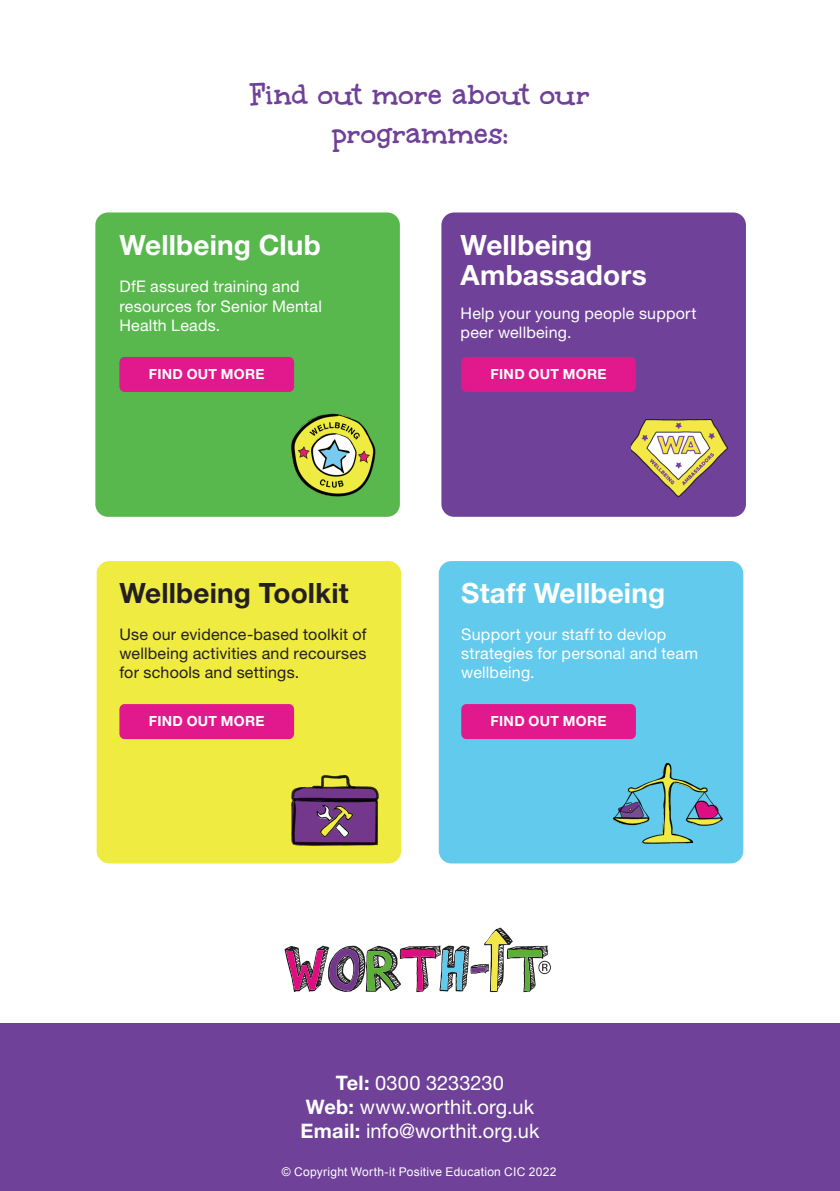
<style>
.page{position:relative;width:840px;height:1191px;background:#fff}
.page>*{position:absolute;margin:0;border:0;box-sizing:border-box;transform-origin:0 0}
.Page_Title{font:700 32px/38.4px "Unkempt";letter-spacing:.005em;color:#6f4198;text-align:center}
.Pink_bullets{font:700 28px "Helvetica Neue LT Std";letter-spacing:.005em;color:#fff}
.Pink_bullets-2{font:700 28px "Helvetica Neue LT Std";letter-spacing:.005em;color:#231f20}
.Copy{font:20px "Helvetica Neue LT Std";letter-spacing:.005em;color:#fff}
.Pink_bullets-3{font:16px/19.2px "Helvetica Neue LT Std";letter-spacing:.015em;color:#fff}
.Pink_bullets-4{font:16px/19.2px "Helvetica Neue LT Std";letter-spacing:.015em;color:#231f20;text-align:justify}
.Pink_bullets-5{font:700 14px "Helvetica Neue LT Std";letter-spacing:.025em;color:#fff}
.Pink_bullets-6{font:12px "Arial";letter-spacing:.025em;color:#fff}
.s1{font-weight:700}
</style>
<div class="page">
<div style="left:438px;top:561px;width:305px;height:302px;background:#62caed;border-radius:13px"></div>
<div style="left:441px;top:212px;width:304px;height:305px;background:#6f4198;border-radius:13px"></div>
<div style="left:97px;top:561px;width:304px;height:302px;background:#efeb41;border-radius:13px"></div>
<div style="left:0;top:1023px;width:839px;height:168px;background:#6f4198"></div>
<svg style="left:284px;top:927px;width:266px;height:65px"></svg>
<img style="left:613px;top:763px;width:109px;height:80px">
<img style="left:291px;top:775px;width:87px;height:70px">
<img style="left:631px;top:420px;width:95px;height:77px">
<div style="left:95px;top:212px;width:304px;height:305px;background:#58b84d;border-radius:13px"></div>
<img style="left:291px;top:413px;width:85px;height:84px">
<div style="left:119px;top:357px;width:175px;height:35px;background:#e2188d;border-radius:5px"></div>
<div style="left:461px;top:357px;width:174px;height:35px;background:#e2188d;border-radius:5px"></div>
<div style="left:461px;top:704px;width:174px;height:35px;background:#e2188d;border-radius:5px"></div>
<div style="left:119px;top:704px;width:175px;height:35px;background:#e2188d;border-radius:5px"></div>
<p class="Page_Title" style="left:250px;top:76px;width:340px">Find out more about our programmes:</p>
<p class="Pink_bullets" style="left:119px;top:228px;width:203px">Wellbeing Club</p>
<p class="Pink_bullets-3" style="left:119px;top:277px;width:204px">DfE assured training and resources for Senior Mental<br>Health Leads.</p>
<p class="Pink_bullets-5" style="left:149px;top:366px;width:117px">FIND OUT MORE</p>
<p class="Pink_bullets-5" style="left:490px;top:366px;width:117px">FIND OUT MORE</p>
<p class="Pink_bullets" style="left:460px;top:228px;width:133px">Wellbeing</p>
<p class="Pink_bullets" style="left:460px;top:257px;width:188px">Ambassadors</p>
<p class="Pink_bullets-3" style="left:460px;top:303px;width:237px">Help your young people support peer wellbeing.</p>
<p class="Pink_bullets-2" style="left:119px;top:576px;width:231px">Wellbeing Toolkit</p>
<p class="Pink_bullets-4" style="left:119px;top:624px;width:248px">Use our evidence-based toolkit of wellbeing activities and recourses for schools and settings.</p>
<p class="Pink_bullets" style="left:461px;top:576px;width:205px">Staff Wellbeing</p>
<p class="Pink_bullets-3" style="left:461px;top:624px;width:238px">Support your staff to devlop strategies for personal and team wellbeing.</p>
<p class="Pink_bullets-5" style="left:149px;top:713px;width:117px">FIND OUT MORE</p>
<p class="Pink_bullets-5" style="left:490px;top:713px;width:117px">FIND OUT MORE</p>
<p class="Copy" style="left:336px;top:1071px;width:169px"><span class="s1">Tel:</span> 0300 3233230</p>
<p class="Copy" style="left:306px;top:1095px;width:229px"><span class="s1">Web:</span> www.worthit.org.uk</p>
<p class="Copy" style="left:300px;top:1119px;width:240px"><span class="s1">Email:</span> info@worthit.org.uk</p>
<p class="Pink_bullets-6" style="left:282px;top:1164px;width:276px">© Copyright Worth-it Positive Education CIC 2022</p>
</div>
